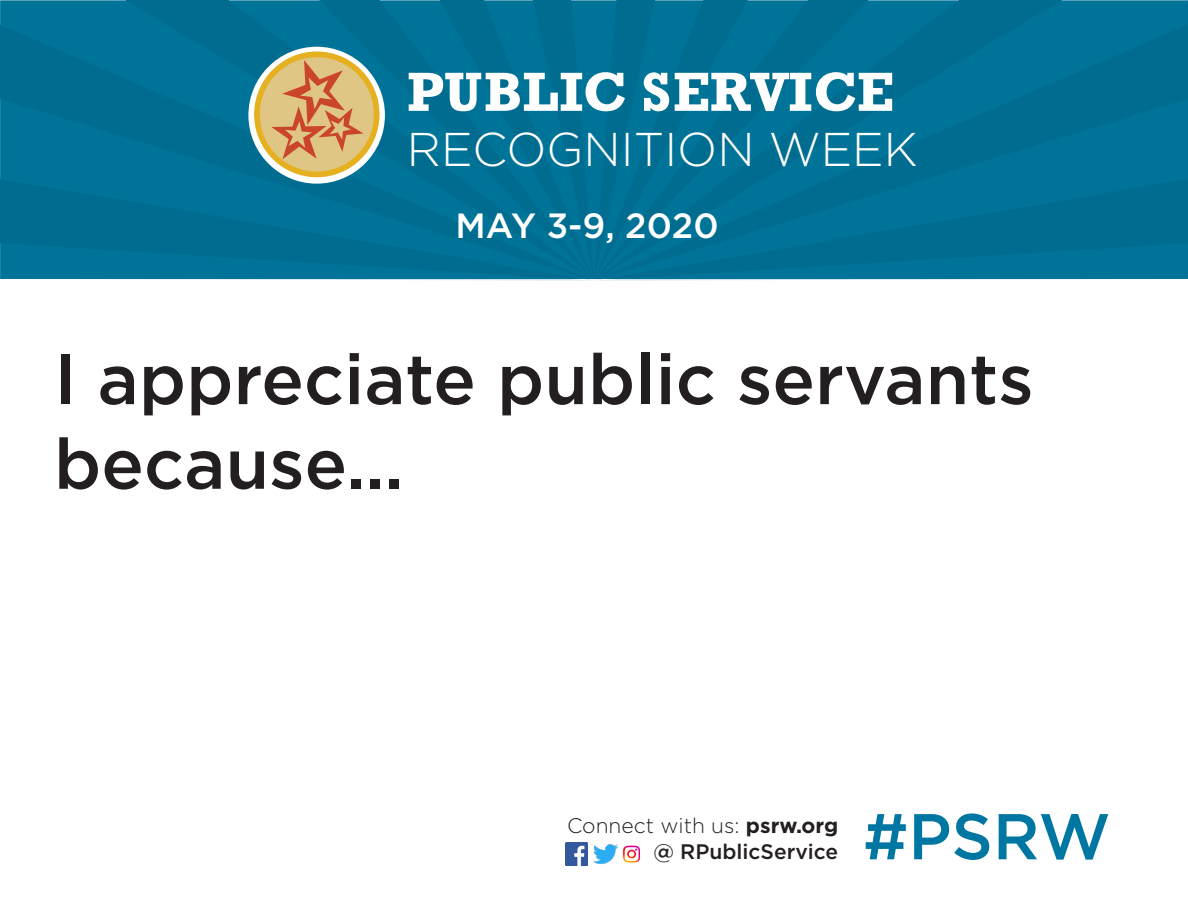
<style>
.page{position:relative;width:1188px;height:918px;background:#fff}
.page>*{position:absolute;margin:0;border:0;box-sizing:border-box;transform-origin:0 0}
.t1{font:500 70.5px/84.6px "Gotham";color:#231f20}
.t2{font:500 64.5px "Gotham";color:#0076a3}
.t3{font:700 51.75px "Rockwell";color:#fff}
.t4{font:300 47.25px "Gotham";color:#fff}
.t5{font:500 34.95px "Gotham";color:#fff}
.t6{font:300 21px "Gotham";color:#231f20}
.t7{font:500 21px "Gotham";color:#231f20}
.s1{font-weight:700}
</style>
<div class="page">
<img style="left:566px;top:843px;width:22px;height:22px">
<img style="left:594px;top:844px;width:23px;height:20px">
<img style="left:623px;top:845px;width:17px;height:18px">
<div style="left:0;top:0;width:1188px;height:281px;background:#007498"></div>
<p class="t3" style="left:407px;top:59px;width:489px">PUBLIC SERVICE</p>
<p class="t4" style="left:407px;top:119px;width:512px">RECOGNITION WEEK</p>
<p class="t5" style="left:455px;top:203px;width:265px">MAY 3-9, 2020</p>
<p class="t1" style="left:54px;top:336px;width:981px">I appreciate public servants because...</p>
<p class="t6" style="left:567px;top:812px;width:273px">Connect with us: <span class="s1">psrw.org</span></p>
<p class="t7" style="left:653px;top:838px;width:186px">@ RPublicService</p>
<p class="t2" style="left:863px;top:794px;width:249px">#PSRW</p>
</div>
